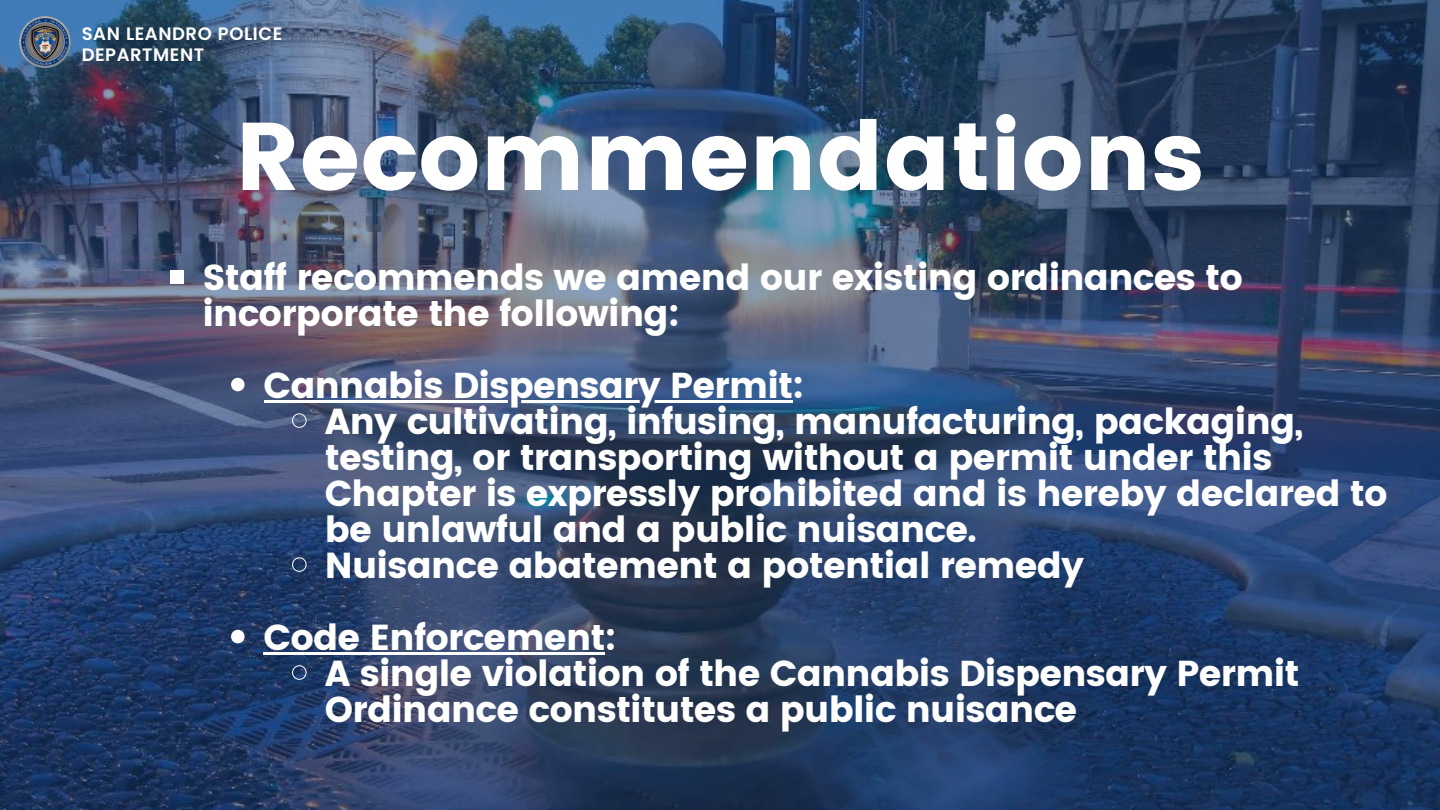
<style>
.page{position:relative;width:1440px;height:810px;background:#fff}
.page>*{position:absolute;margin:0;border:0;box-sizing:border-box;transform-origin:0 0}
.t1{font:96px "Poppins";color:#fff}
.t2{font:36px/36px "Poppins";letter-spacing:-.02em;color:#fff}
.t3{font:600 18px/21px "Poppins";letter-spacing:.03em;color:#fff}
</style>
<div class="page">
<img style="left:0;top:0;width:1440px;height:810px">
<img style="left:19px;top:17px;width:51px;height:51px">
<div style="left:170px;top:270px;width:14px;height:13px;background:#fff"></div>
<svg style="left:231px;top:378px;width:14px;height:13px"></svg>
<hr style="left:264px;top:400px;width:528px;height:3px;background:#fff">
<svg style="left:292px;top:413px;width:15px;height:15px"></svg>
<svg style="left:292px;top:557px;width:15px;height:15px"></svg>
<svg style="left:231px;top:630px;width:14px;height:13px"></svg>
<hr style="left:264px;top:652px;width:341px;height:3px;background:#fff">
<svg style="left:292px;top:665px;width:15px;height:15px"></svg>
<p class="t3" style="left:82px;top:23px;width:202px">SAN LEANDRO POLICE<br>DEPARTMENT</p>
<h1 class="t1" style="left:236px;top:101px;width:970px">Recommendations</h1>
<p class="t2" style="left:202px;top:260px;width:1042px">Staff recommends we amend our existing ordinances to incorporate the following:</p>
<p class="t2" style="left:325px;top:368px;width:1064px;text-indent:-61px">Cannabis Dispensary Permit:<br>Any cultivating, infusing, manufacturing, packaging, testing, or transporting without a permit under this Chapter is expressly prohibited and is hereby declared to be unlawful and a public nuisance.<br>Nuisance abatement a potential remedy</p>
<p class="t2" style="left:325px;top:620px;width:976px;text-indent:-61px">Code Enforcement:<br>A single violation of the Cannabis Dispensary Permit<br>Ordinance constitutes a public nuisance</p>
</div>
